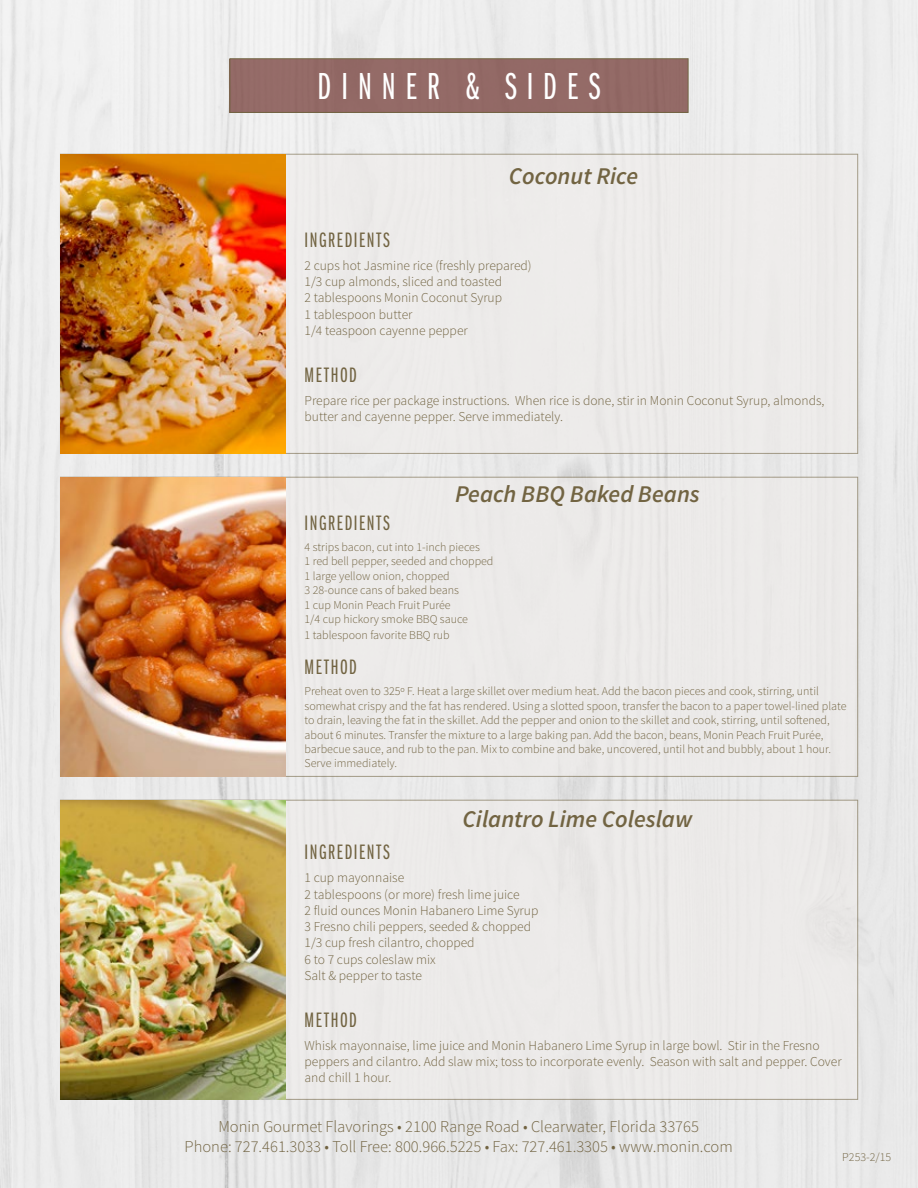
<style>
.page{position:relative;width:918px;height:1188px;background:#ebebeb}
.page>*{position:absolute;margin:0;border:0;box-sizing:border-box;transform-origin:0 0}
.t1{font:39px "Franklin Gothic URW Ext Com D Boo";letter-spacing:.255em;color:#fff}
.t2{font:italic 600 24px "Source Sans Pro";color:#726442}
.t3{font:21.75px "Franklin Gothic URW Ext Com D Boo";letter-spacing:.07em;color:#726442}
.t4{font:300 16.5px/20.2px "Source Sans Pro";color:#726442;text-align:center}
.t5{font:300 13.5px/16.2px "Source Sans Pro";color:#726442}
.t6{font:300 12px/14.4px "Source Sans Pro";color:#726442}
</style>
<div class="page">
<div style="left:230px;top:59px;width:458px;height:53px;background:#936a66"></div>
<div style="left:230px;top:58px;width:458px;height:55px;border:1px solid #726442"></div>
<div style="left:60px;top:153px;width:798px;height:301px;background:#edebea"></div>
<div style="left:60px;top:476px;width:798px;height:301px;background:#eceae9"></div>
<div style="left:60px;top:799px;width:798px;height:301px;background:#eceae9"></div>
<img style="left:61px;top:155px;width:224px;height:298px">
<img style="left:61px;top:478px;width:224px;height:298px">
<img style="left:61px;top:801px;width:224px;height:298px">
<h1 class="t1" style="left:318px;top:65px;width:284px">DINNER &amp; SIDES</h1>
<h2 class="t2" style="left:509px;top:161px;width:131px">Coconut Rice</h2>
<h3 class="t3" style="left:305px;top:228px;width:87px">INGREDIENTS</h3>
<p class="t5" style="left:305px;top:257px;width:229px">2 cups hot Jasmine rice (freshly prepared)<br>1/3 cup almonds, sliced and toasted<br>2 tablespoons Monin Coconut Syrup<br>1 tablespoon butter<br>1/4 teaspoon cayenne pepper</p>
<h3 class="t3" style="left:305px;top:363px;width:54px">METHOD</h3>
<p class="t5" style="left:305px;top:393px;width:521px">Prepare rice per package instructions. When rice is done, stir in Monin Coconut Syrup, almonds, butter and cayenne pepper. Serve immediately.</p>
<h2 class="t2" style="left:455px;top:479px;width:246px">Peach BBQ Baked Beans</h2>
<h3 class="t3" style="left:305px;top:511px;width:87px">INGREDIENTS</h3>
<p class="t6" style="left:305px;top:540px;width:190px">4 strips bacon, cut into 1-inch pieces<br>1 red bell pepper, seeded and chopped<br>1 large yellow onion, chopped<br>3 28-ounce cans of baked beans<br>1 cup Monin Peach Fruit Purée<br>1/4 cup hickory smoke BBQ sauce</p>
<p class="t6" style="left:305px;top:628px;width:147px">1 tablespoon favorite BBQ rub</p>
<h3 class="t3" style="left:305px;top:656px;width:54px">METHOD</h3>
<p class="t6" style="left:305px;top:684px;width:544px">Preheat oven to 325º F. Heat a large skillet over medium heat. Add the bacon pieces and cook, stirring, until somewhat crispy and the fat has rendered. Using a slotted spoon, transfer the bacon to a paper towel-lined plate to drain, leaving the fat in the skillet. Add the pepper and onion to the skillet and cook, stirring, until softened, about 6 minutes. Transfer the mixture to a large baking pan. Add the bacon, beans, Monin Peach Fruit Purée, barbecue sauce, and rub to the pan. Mix to combine and bake, uncovered, until hot and bubbly, about 1 hour.<br>Serve immediately.</p>
<h2 class="t2" style="left:463px;top:804px;width:231px">Cilantro Lime Coleslaw</h2>
<h3 class="t3" style="left:305px;top:841px;width:87px">INGREDIENTS</h3>
<p class="t5" style="left:305px;top:870px;width:235px">1 cup mayonnaise<br>2 tablespoons (or more) fresh lime juice<br>2 fluid ounces Monin Habanero Lime Syrup<br>3 Fresno chili peppers, seeded &amp; chopped<br>1/3 cup fresh cilantro, chopped<br>6 to 7 cups coleslaw mix<br>Salt &amp; pepper to taste</p>
<h3 class="t3" style="left:305px;top:1008px;width:54px">METHOD</h3>
<p class="t5" style="left:305px;top:1037px;width:539px">Whisk mayonnaise, lime juice and Monin Habanero Lime Syrup in large bowl. Stir in the Fresno peppers and cilantro. Add slaw mix; toss to incorporate evenly. Season with salt and pepper. Cover and chill 1 hour.</p>
<h3 class="t4" style="left:185px;top:1117px;width:550px">Monin Gourmet Flavorings • 2100 Range Road • Clearwater, Florida 33765<br>Phone: 727.461.3033 • Toll Free: 800.966.5225 • Fax: 727.461.3305 • www.monin.com</h3>
<p class="t6" style="left:842px;top:1150px;width:50px">P253-2/15</p>
</div>
